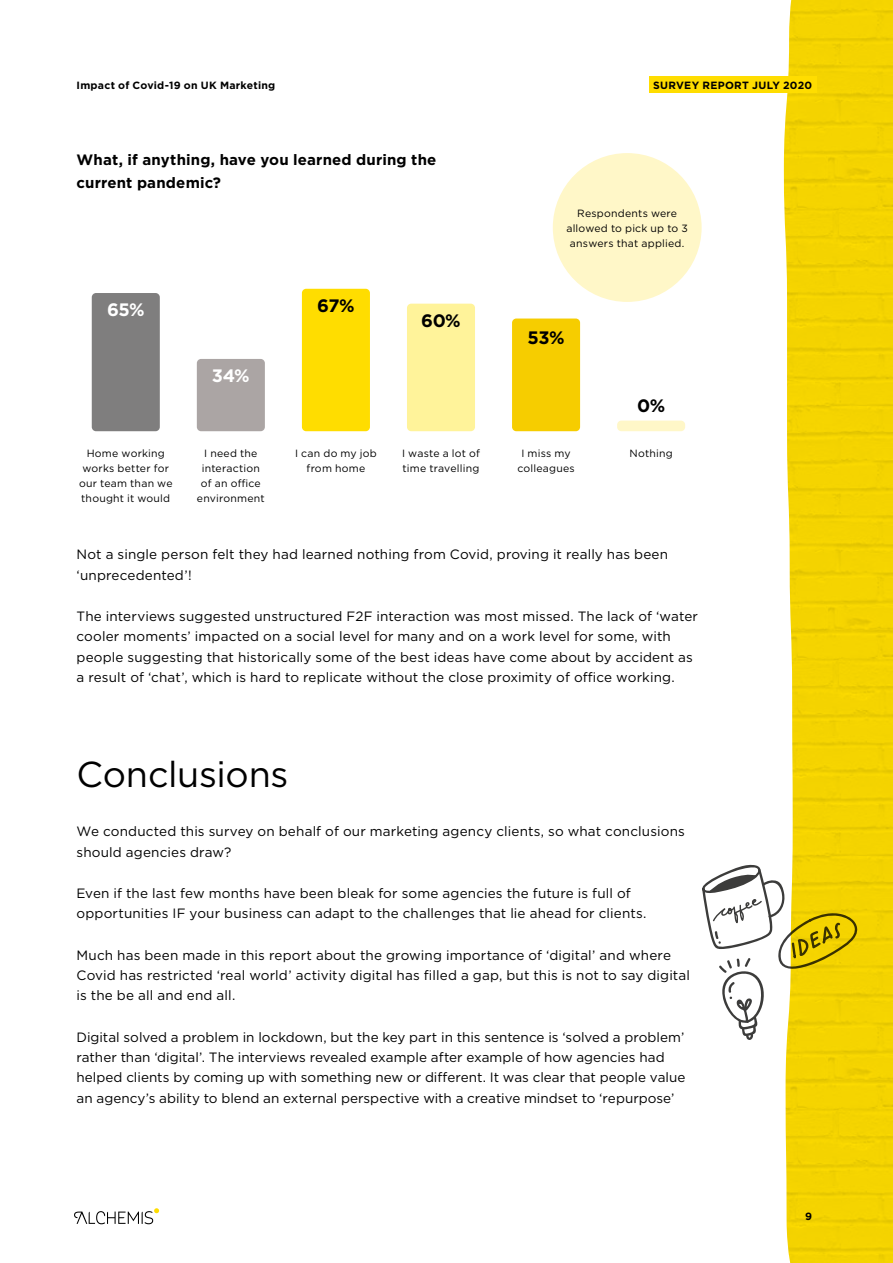
<style>
.page{position:relative;width:893px;height:1263px;background:#fff}
.page>*{position:absolute;margin:0;border:0;box-sizing:border-box;transform-origin:0 0}
.t1{font:36px "Gotham";letter-spacing:-.005em;color:#000}
.t2{font:700 18px "Gotham";color:#000}
.t3{font:700 18px "Gotham";color:#fff}
.t4{font:700 15px/22.5px "Gotham";letter-spacing:.01em;color:#000}
.t5{font:13.5px/20.2px "Gotham";letter-spacing:.005em;color:#000}
.t6{font:10.5px/15px "Gotham";letter-spacing:.02em;color:#000;text-align:center}
.t7{font:700 10.5px "Gotham";letter-spacing:.025em;color:#000}
</style>
<div class="page">
<img style="left:809px;top:0;width:84px;height:1263px">
<svg style="left:570px;top:0;width:239px;height:1263px"></svg>
<div style="left:649px;top:77px;width:167px;height:16px;background:#fd0"></div>
<svg style="left:74px;top:1208px;width:85px;height:16px"></svg>
<div style="left:553px;top:153px;width:149px;height:149px;background:#fff7c8;border-radius:50%"></div>
<div style="left:92px;top:293px;width:68px;height:138px;background:#7f7e7e;border-radius:4px"></div>
<div style="left:197px;top:359px;width:68px;height:72px;background:#aba5a4;border-radius:4px"></div>
<div style="left:302px;top:289px;width:68px;height:142px;background:#fd0;border-radius:4px"></div>
<div style="left:407px;top:304px;width:68px;height:127px;background:#fff39a;border-radius:4px"></div>
<div style="left:512px;top:318px;width:68px;height:113px;background:#f6cd00;border-radius:4px"></div>
<div style="left:617px;top:421px;width:68px;height:10px;background:#fff7c8;border-radius:4px"></div>
<svg style="left:702px;top:863px;width:156px;height:177px"></svg>
<p class="t7" style="left:77px;top:79px;width:200px">Impact of Covid-19 on UK Marketing</p>
<p class="t7" style="left:653px;top:79px;width:160px">SURVEY REPORT JULY 2020</p>
<p class="t4" style="left:77px;top:148px;width:361px">What, if anything, have you learned during the current pandemic?</p>
<h2 class="t3" style="left:107px;top:298px;width:39px">65%</h2>
<h2 class="t3" style="left:212px;top:363px;width:39px">34%</h2>
<h2 class="t2" style="left:317px;top:293px;width:39px">67%</h2>
<h2 class="t2" style="left:421px;top:308px;width:41px">60%</h2>
<p class="t6" style="left:566px;top:205px;width:123px">Respondents were allowed to pick up to 3 answers that applied.</p>
<h2 class="t2" style="left:528px;top:326px;width:38px">53%</h2>
<h2 class="t2" style="left:637px;top:394px;width:30px">0%</h2>
<p class="t6" style="left:79px;top:445px;width:95px">Home working works better for our team than we thought it would</p>
<p class="t6" style="left:197px;top:445px;width:69px">I need the interaction of an office environment</p>
<p class="t6" style="left:295px;top:445px;width:83px">I can do my job from home</p>
<p class="t6" style="left:402px;top:445px;width:79px;text-align:left">I waste a lot of time travelling</p>
<p class="t6" style="left:517px;top:445px;width:59px">I miss my colleagues</p>
<p class="t6" style="left:630px;top:445px;width:45px">Nothing</p>
<p class="t5" style="left:77px;top:544px;width:593px">Not a single person felt they had learned nothing from Covid, proving it really has been ‘unprecedented’!</p>
<p class="t5" style="left:77px;top:606px;width:623px">The interviews suggested unstructured F2F interaction was most missed. The lack of ‘water cooler moments’ impacted on a social level for many and on a work level for some, with people suggesting that historically some of the best ideas have come about by accident as a result of ‘chat’, which is hard to replicate without the close proximity of office working.</p>
<h1 class="t1" style="left:77px;top:751px;width:213px">Conclusions</h1>
<p class="t5" style="left:77px;top:821px;width:610px">We conducted this survey on behalf of our marketing agency clients, so what conclusions should agencies draw?</p>
<p class="t5" style="left:77px;top:883px;width:571px">Even if the last few months have been bleak for some agencies the future is full of opportunities IF your business can adapt to the challenges that lie ahead for clients.</p>
<p class="t5" style="left:77px;top:945px;width:615px">Much has been made in this report about the growing importance of ‘digital’ and where<br>Covid has restricted ‘real world’ activity digital has filled a gap, but this is not to say digital is the be all and end all.</p>
<p class="t5" style="left:77px;top:1027px;width:610px">Digital solved a problem in lockdown, but the key part in this sentence is ‘solved a problem’ rather than ‘digital’. The interviews revealed example after example of how agencies had helped clients by coming up with something new or different. It was clear that people value an agency’s ability to blend an external perspective with a creative mindset to ‘repurpose’</p>
<p class="t7" style="left:805px;top:1210px;width:8px">9</p>
</div>
